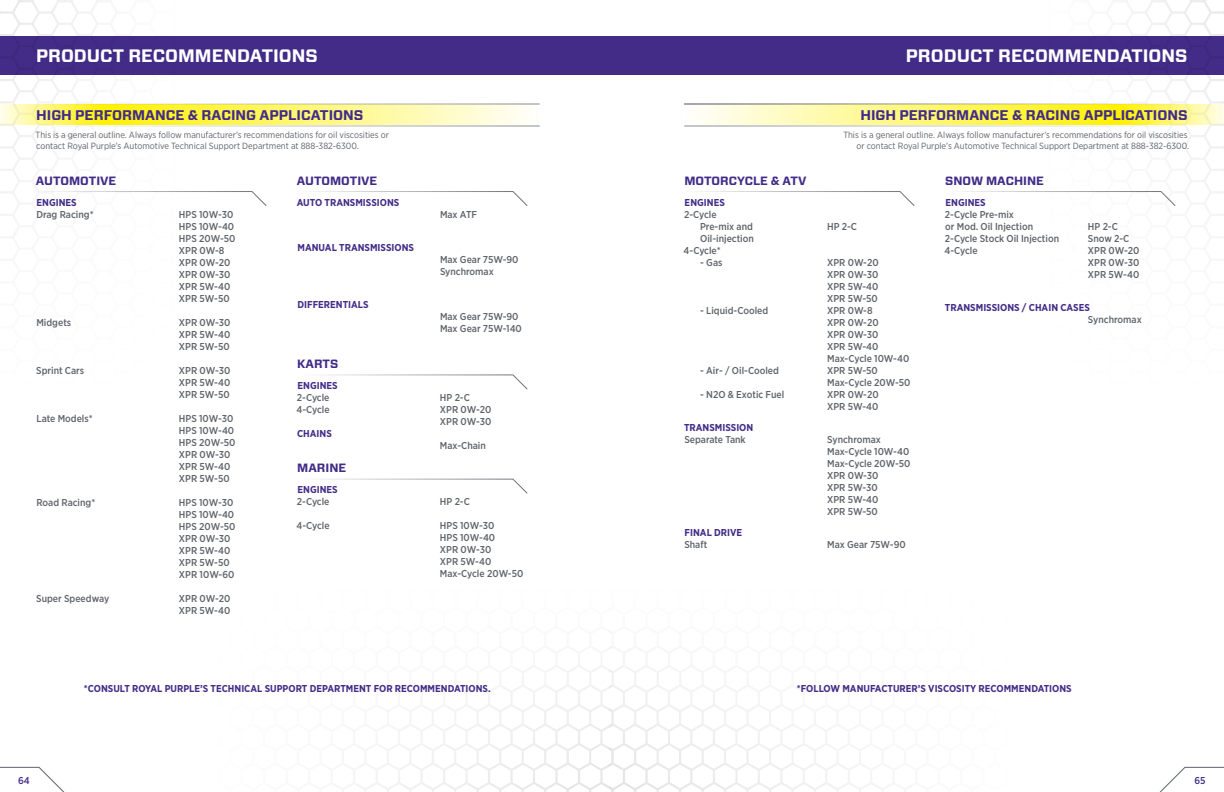
<style>
.page{position:relative;width:1224px;height:792px;background:#fff}
.page>*{position:absolute;margin:0;border:0;box-sizing:border-box;transform-origin:0 0}
.t1{font:700 18px "Forza";color:#fff}
.t2{font:700 14px "Forza";color:#422c88}
.t3{font:700 12px "Forza";color:#422c88}
.t4{font:500 10px/12px "Gotham Narrow";color:#5f636a}
.t5{font:700 10px "Gotham Narrow";color:#422c88}
.t6{font:500 10px "Gotham Narrow";color:#422c88}
.t7{font:9px/10.8px "Gotham Narrow";color:#5f636a}
</style>
<div class="page">
<svg style="left:1045px;top:0;width:179px;height:216px"></svg>
<svg style="left:0;top:0;width:179px;height:217px"></svg>
<svg style="left:1159px;top:767px;width:65px;height:25px"></svg>
<svg style="left:0;top:767px;width:65px;height:25px"></svg>
<svg style="left:351px;top:648px;width:258px;height:144px"></svg>
<svg style="left:609px;top:631px;width:268px;height:161px"></svg>
<div style="left:0;top:36px;width:612px;height:39px;background:#422c88"></div>
<svg style="left:0;top:104px;width:540px;height:22px;background:#fdf682"></svg>
<hr style="left:36px;top:104px;width:504px;height:1px;background:#858a8f">
<hr style="left:36px;top:126px;width:504px;height:1px;background:#858a8f">
<svg style="left:36px;top:191px;width:231px;height:15px"></svg>
<svg style="left:314px;top:191px;width:214px;height:15px"></svg>
<svg style="left:324px;top:374px;width:204px;height:16px"></svg>
<svg style="left:322px;top:479px;width:206px;height:15px"></svg>
<div style="left:612px;top:36px;width:612px;height:39px;background:#422c88"></div>
<svg style="left:684px;top:104px;width:540px;height:22px;background:#fdf682"></svg>
<hr style="left:684px;top:104px;width:504px;height:1px;background:#858a8f">
<hr style="left:684px;top:126px;width:504px;height:1px;background:#858a8f">
<svg style="left:701px;top:191px;width:214px;height:15px"></svg>
<svg style="left:962px;top:191px;width:214px;height:15px"></svg>
<h1 class="t1" style="left:36px;top:43px;width:283px">PRODUCT RECOMMENDATIONS</h1>
<h2 class="t2" style="left:36px;top:105px;width:329px">HIGH PERFORMANCE &amp; RACING APPLICATIONS</h2>
<p class="t7" style="left:36px;top:129px;width:355px">This is a general outline. Always follow manufacturer’s recommendations for oil viscosities or contact Royal Purple’s Automotive Technical Support Department at 888-382-6300.</p>
<p class="t3" style="left:36px;top:173px;width:82px">AUTOMOTIVE</p>
<p class="t5" style="left:36px;top:196px;width:42px">ENGINES</p>
<p class="t4" style="left:36px;top:209px;width:59px">Drag Racing*</p>
<p class="t4" style="left:179px;top:209px;width:58px">HPS 10W-30<br>HPS 10W-40<br>HPS 20W-50<br>XPR 0W-8<br>XPR 0W-20<br>XPR 0W-30<br>XPR 5W-40<br>XPR 5W-50</p>
<p class="t4" style="left:36px;top:317px;width:36px">Midgets</p>
<p class="t4" style="left:179px;top:317px;width:53px;text-align:justify">XPR 0W-30<br>XPR 5W-40<br>XPR 5W-50</p>
<p class="t4" style="left:36px;top:365px;width:49px">Sprint Cars</p>
<p class="t4" style="left:179px;top:365px;width:53px;text-align:justify">XPR 0W-30<br>XPR 5W-40<br>XPR 5W-50</p>
<p class="t4" style="left:36px;top:413px;width:58px">Late Models*</p>
<p class="t4" style="left:179px;top:413px;width:58px">HPS 10W-30<br>HPS 10W-40<br>HPS 20W-50<br>XPR 0W-30<br>XPR 5W-40<br>XPR 5W-50</p>
<p class="t4" style="left:36px;top:497px;width:60px">Road Racing*</p>
<p class="t4" style="left:179px;top:497px;width:58px">HPS 10W-30<br>HPS 10W-40<br>HPS 20W-50<br>XPR 0W-30<br>XPR 5W-40<br>XPR 5W-50<br>XPR 10W-60</p>
<p class="t4" style="left:36px;top:593px;width:74px">Super Speedway</p>
<p class="t4" style="left:179px;top:593px;width:53px">XPR 0W-20<br>XPR 5W-40</p>
<p class="t3" style="left:297px;top:173px;width:82px">AUTOMOTIVE</p>
<p class="t5" style="left:297px;top:196px;width:104px">AUTO TRANSMISSIONS</p>
<p class="t5" style="left:298px;top:241px;width:118px">MANUAL TRANSMISSIONS</p>
<p class="t5" style="left:298px;top:298px;width:73px">DIFFERENTIALS</p>
<p class="t4" style="left:440px;top:209px;width:39px">Max ATF</p>
<p class="t4" style="left:440px;top:254px;width:80px">Max Gear 75W-90<br>Synchromax</p>
<p class="t4" style="left:440px;top:311px;width:83px">Max Gear 75W-90<br>Max Gear 75W-140</p>
<p class="t3" style="left:297px;top:355px;width:42px">KARTS</p>
<p class="t5" style="left:297px;top:379px;width:42px">ENGINES</p>
<p class="t4" style="left:297px;top:391px;width:34px">2-Cycle</p>
<p class="t4" style="left:440px;top:391px;width:31px">HP 2-C</p>
<p class="t4" style="left:296px;top:403px;width:35px">4-Cycle</p>
<p class="t4" style="left:440px;top:403px;width:53px">XPR 0W-20<br>XPR 0W-30</p>
<p class="t5" style="left:297px;top:427px;width:36px">CHAINS</p>
<p class="t4" style="left:440px;top:439px;width:47px">Max-Chain</p>
<p class="t3" style="left:297px;top:460px;width:50px">MARINE</p>
<p class="t5" style="left:297px;top:483px;width:42px">ENGINES</p>
<p class="t4" style="left:297px;top:495px;width:34px">2-Cycle</p>
<p class="t4" style="left:440px;top:495px;width:31px">HP 2-C</p>
<p class="t4" style="left:296px;top:519px;width:35px">4-Cycle</p>
<p class="t4" style="left:440px;top:519px;width:85px">HPS 10W-30<br>HPS 10W-40<br>XPR 0W-30<br>XPR 5W-40<br>Max-Cycle 20W-50</p>
<p class="t5" style="left:84px;top:682px;width:408px">*CONSULT ROYAL PURPLE’S TECHNICAL SUPPORT DEPARTMENT FOR RECOMMENDATIONS.</p>
<h1 class="t1" style="left:906px;top:43px;width:283px">PRODUCT RECOMMENDATIONS</h1>
<h2 class="t2" style="left:860px;top:105px;width:329px">HIGH PERFORMANCE &amp; RACING APPLICATIONS</h2>
<p class="t3" style="left:684px;top:173px;width:124px">MOTORCYCLE &amp; ATV</p>
<p class="t5" style="left:685px;top:196px;width:42px">ENGINES</p>
<p class="t4" style="left:700px;top:209px;width:54px;text-indent:-16px">2-Cycle<br>Pre-mix and</p>
<p class="t7" style="left:843px;top:129px;width:347px;text-align:right">This is a general outline. Always follow manufacturer’s recommendations for oil viscosities or contact Royal Purple’s Automotive Technical Support Department at 888-382-6300.</p>
<p class="t4" style="left:827px;top:221px;width:31px">HP 2-C</p>
<p class="t3" style="left:945px;top:173px;width:100px">SNOW MACHINE</p>
<p class="t5" style="left:945px;top:196px;width:42px">ENGINES</p>
<p class="t4" style="left:945px;top:209px;width:90px">2-Cycle Pre-mix<br>or Mod. Oil Injection</p>
<p class="t4" style="left:1088px;top:221px;width:31px">HP 2-C</p>
<p class="t4" style="left:684px;top:233px;width:72px;text-indent:17px">Oil-injection<br>4-Cycle*</p>
<p class="t4" style="left:700px;top:257px;width:24px">- Gas</p>
<p class="t4" style="left:827px;top:257px;width:53px;text-align:justify">XPR 0W-20<br>XPR 0W-30<br>XPR 5W-40<br>XPR 5W-50</p>
<p class="t4" style="left:700px;top:305px;width:70px">- Liquid-Cooled</p>
<p class="t4" style="left:827px;top:305px;width:84px">XPR 0W-8<br>XPR 0W-20<br>XPR 0W-30<br>XPR 5W-40<br>Max-Cycle 10W-40</p>
<p class="t4" style="left:700px;top:365px;width:80px">- Air- / Oil-Cooled</p>
<p class="t4" style="left:827px;top:365px;width:85px">XPR 5W-50<br>Max-Cycle 20W-50</p>
<p class="t4" style="left:700px;top:389px;width:86px">- N2O &amp; Exotic Fuel</p>
<p class="t4" style="left:827px;top:389px;width:53px">XPR 0W-20<br>XPR 5W-40</p>
<p class="t5" style="left:684px;top:421px;width:71px">TRANSMISSION</p>
<p class="t4" style="left:684px;top:434px;width:63px">Separate Tank</p>
<p class="t4" style="left:827px;top:434px;width:85px">Synchromax<br>Max-Cycle 10W-40<br>Max-Cycle 20W-50<br>XPR 0W-30<br>XPR 5W-30<br>XPR 5W-40<br>XPR 5W-50</p>
<p class="t5" style="left:685px;top:526px;width:59px">FINAL DRIVE</p>
<p class="t4" style="left:684px;top:539px;width:24px">Shaft</p>
<p class="t4" style="left:827px;top:539px;width:80px">Max Gear 75W-90</p>
<p class="t4" style="left:945px;top:233px;width:116px">2-Cycle Stock Oil Injection</p>
<p class="t4" style="left:1088px;top:233px;width:43px">Snow 2-C</p>
<p class="t4" style="left:944px;top:245px;width:35px">4-Cycle</p>
<p class="t4" style="left:1088px;top:245px;width:53px;text-align:justify">XPR 0W-20<br>XPR 0W-30<br>XPR 5W-40</p>
<p class="t5" style="left:945px;top:301px;width:147px">TRANSMISSIONS / CHAIN CASES</p>
<p class="t4" style="left:1088px;top:314px;width:55px">Synchromax</p>
<p class="t5" style="left:797px;top:682px;width:276px">*FOLLOW MANUFACTURER’S VISCOSITY RECOMMENDATIONS</p>
<p class="t6" style="left:18px;top:774px;width:13px">64</p>
<p class="t6" style="left:1195px;top:774px;width:13px">65</p>
</div>
